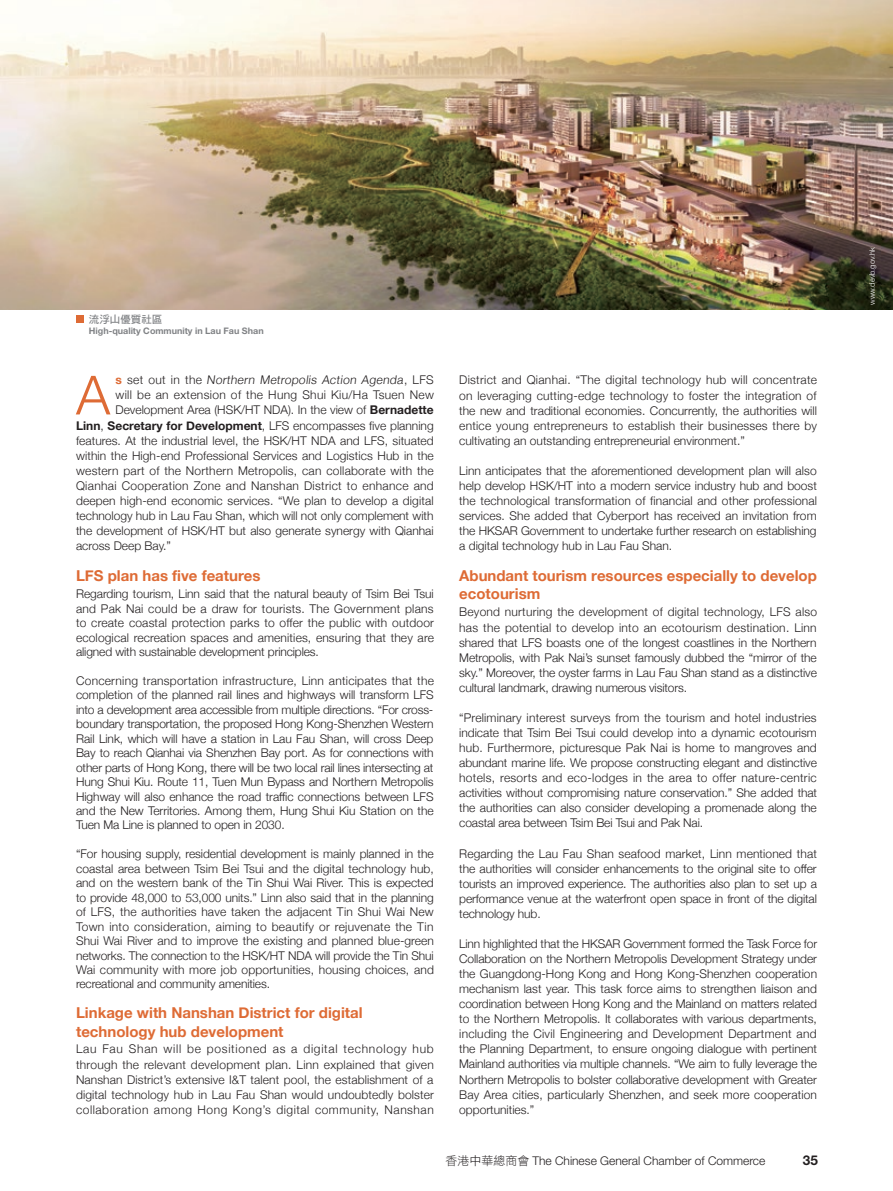
<style>
.page{position:relative;width:893px;height:1191px;background:#fff}
.page>*{position:absolute;margin:0;border:0;box-sizing:border-box;transform-origin:0 0}
.t1{font:300 54px "Helvetica Neue";color:#de6b35}
.t2{font:700 15px/18px "Helvetica Neue";color:#de6b35}
.t3{font:700 13.5px "Helvetica Neue LT";color:#231f20}
.t4{font:300 12px/15px "Helvetica Neue";color:#231f20;text-align:justify}
.t5{font:300 12px "Helvetica Neue";letter-spacing:.02em;color:#231f20}
.t6{font:300 12px "Helvetica Neue";letter-spacing:.025em;color:#231f20}
.t7{font:300 12px "Helvetica Neue";letter-spacing:.03em;color:#231f20}
.t8{font:300 12px "Helvetica Neue LT";color:#231f20}
.t9{font:10.5px "DF Hei Std W7";color:#808285}
.t10{font:700 9px "Helvetica Neue LT";color:#808285}
.t11{font:300 7.5px "Helvetica Neue LT";color:#fff}
.s1{font-weight:700;color:#de6b35}
.s2{font-weight:700}
.s3{font-family:"DF Hei Std W3";font-weight:400}
</style>
<div class="page">
<img style="left:0;top:0;width:893px;height:309px">
<div style="left:76px;top:315px;width:8px;height:7px;background:#de6b35"></div>
<p class="t9" style="left:89px;top:313px;width:75px">流浮山優質社區</p>
<p class="t10" style="left:89px;top:325px;width:176px">High-quality Community in Lau Fau Shan</p>
<h1 class="t1" style="left:76px;top:352px;width:36px">A</h1>
<p class="t4" style="left:116px;top:372px;width:320px"><span class="s1">s</span> s et o u t i n t h e Northern Metropolis Action Agenda, L F S</p>
<p class="t7" style="left:116px;top:385px;width:320px">will be an extension of the Hung Shui Kiu/Ha Tsuen New</p>
<p class="t4" style="left:116px;top:402px;width:320px">Development Area (HSK/HT NDA). In the view of <span class="s2">Bernadette</span></p>
<p class="t4" style="left:76px;top:417px;width:359px"><span class="s2">Linn</span>, <span class="s2">Secretary for Development</span>, LFS encompasses five planning</p>
<p class="t4" style="left:76px;top:432px;width:359px">features. At the industrial level, the HSK/HT NDA and LFS, situated</p>
<p class="t4" style="left:76px;top:447px;width:359px">within the High-end Professional Services and Logistics Hub in the</p>
<p class="t5" style="left:76px;top:461px;width:359px">western part of the Northern Metropolis, can collaborate with the</p>
<p class="t6" style="left:76px;top:476px;width:359px">Qianhai Cooperation Zone and Nanshan District to enhance and</p>
<p class="t4" style="left:76px;top:492px;width:359px">deepen high-end economic services. “We plan to develop a digital</p>
<p class="t4" style="left:76px;top:507px;width:359px">technology hub in Lau Fau Shan, which will not only complement with</p>
<p class="t4" style="left:76px;top:522px;width:359px">the development of HSK/HT but also generate synergy with Qianhai</p>
<p class="t4" style="left:76px;top:537px;width:96px">across Deep Bay.”</p>
<p class="t2" style="left:76px;top:567px;width:186px">LFS plan has five features</p>
<p class="t4" style="left:76px;top:586px;width:359px;line-height:14.4px">Regarding tourism, Linn said that the natural beauty of Tsim Bei Tsui and Pak Nai could be a draw for tourists. The Government plans to create coastal protection parks to offer the public with outdoor ecological recreation spaces and amenities, ensuring that they are aligned with sustainable development principles.</p>
<p class="t4" style="left:76px;top:672px;width:359px;line-height:14.4px">Concerning transportation infrastructure, Linn anticipates that the completion of the planned rail lines and highways will transform LFS into a development area accessible from multiple directions. “For cross&shy;boundary transportation, the proposed Hong Kong-Shenzhen Western Rail Link, which will have a station in Lau Fau Shan, will cross Deep Bay to reach Qianhai via Shenzhen Bay port. As for connections with other parts of Hong Kong, there will be two local rail lines intersecting at Hung Shui Kiu. Route 11, Tuen Mun Bypass and Northern Metropolis Highway will also enhance the road traffic connections between LFS and the New Territories. Among them, Hung Shui Kiu Station on the Tuen Ma Line is planned to open in 2030.</p>
<p class="t4" style="left:76px;top:846px;width:359px;line-height:14.4px">“For housing supply, residential development is mainly planned in the coastal area between Tsim Bei Tsui and the digital technology hub, and on the western bank of the Tin Shui Wai River. This is expected to provide 48,000 to 53,000 units.” Linn also said that in the planning of LFS, the authorities have taken the adjacent Tin Shui Wai New Town into consideration, aiming to beautify or rejuvenate the Tin Shui Wai River and to improve the existing and planned blue-green networks. The connection to the HSK/HT NDA will provide the Tin Shui Wai community with more job opportunities, housing choices, and recreational and community amenities.</p>
<p class="t2" style="left:76px;top:1004px;width:288px">Linkage with Nanshan District for digital technology hub development</p>
<p class="t4" style="left:76px;top:1040px;width:359px">Lau Fau Shan will be positioned as a digital technology hub through the relevant development plan. Linn explained that given Nanshan District’s extensive I&amp;T talent pool, the establishment of a digital technology hub in Lau Fau Shan would undoubtedly bolster collaboration among Hong Kong’s digital community, Nanshan</p>
<p class="t4" style="left:459px;top:372px;width:359px">District and Qianhai. “The digital technology hub will concentrate on leveraging cutting-edge technology to foster the integration of the new and traditional economies. Concurrently, the authorities will entice young entrepreneurs to establish their businesses there by cultivating an outstanding entrepreneurial environment.”</p>
<p class="t4" style="left:459px;top:462px;width:359px">Linn anticipates that the aforementioned development plan will also help develop HSK/HT into a modern service industry hub and boost the technological transformation of financial and other professional services. She added that Cyberport has received an invitation from the HKSAR Government to undertake further research on establishing a digital technology hub in Lau Fau Shan.</p>
<p class="t2" style="left:459px;top:567px;width:359px">Abundant tourism resources especially to develop ecotourism</p>
<p class="t4" style="left:459px;top:604px;width:359px">Beyond nurturing the development of digital technology, LFS also has the potential to develop into an ecotourism destination. Linn shared that LFS boasts one of the longest coastlines in the Northern Metropolis, with Pak Nai’s sunset famously dubbed the “mirror of the sky.” Moreover, the oyster farms in Lau Fau Shan stand as a distinctive cultural landmark, drawing numerous visitors.</p>
<p class="t4" style="left:459px;top:709px;width:359px">“Preliminary interest surveys from the tourism and hotel industries indicate that Tsim Bei Tsui could develop into a dynamic ecotourism hub. Furthermore, picturesque Pak Nai is home to mangroves and abundant marine life. We propose constructing elegant and distinctive hotels, resorts and eco-lodges in the area to offer nature-centric activities without compromising nature conservation.” She added that the authorities can also consider developing a promenade along the coastal area between Tsim Bei Tsui and Pak Nai.</p>
<p class="t4" style="left:459px;top:845px;width:359px">Regarding the Lau Fau Shan seafood market, Linn mentioned that the authorities will consider enhancements to the original site to offer tourists an improved experience. The authorities also plan to set up a performance venue at the waterfront open space in front of the digital technology hub.</p>
<p class="t4" style="left:459px;top:935px;width:359px">Linn highlighted that the HKSAR Government formed the Task Force for Collaboration on the Northern Metropolis Development Strategy under the Guangdong-Hong Kong and Hong Kong-Shenzhen cooperation mechanism last year. This task force aims to strengthen liaison and coordination between Hong Kong and the Mainland on matters related to the Northern Metropolis. It collaborates with various departments, including the Civil Engineering and Development Department and the Planning Department, to ensure ongoing dialogue with pertinent Mainland authorities via multiple channels. “We aim to fully leverage the Northern Metropolis to bolster collaborative development with Greater Bay Area cities, particularly Shenzhen, and seek more cooperation opportunities.”</p>
<p class="t8" style="left:445px;top:1153px;width:321px"><span class="s3">香港中華總商會</span> The Chinese General Chamber of Commerce</p>
<p class="t3" style="left:803px;top:1151px;width:17px">35</p>
<p class="t11" style="left:868px;top:305px;width:59px;rotate:-90deg">www.devb.gov.hk</p>
</div>
